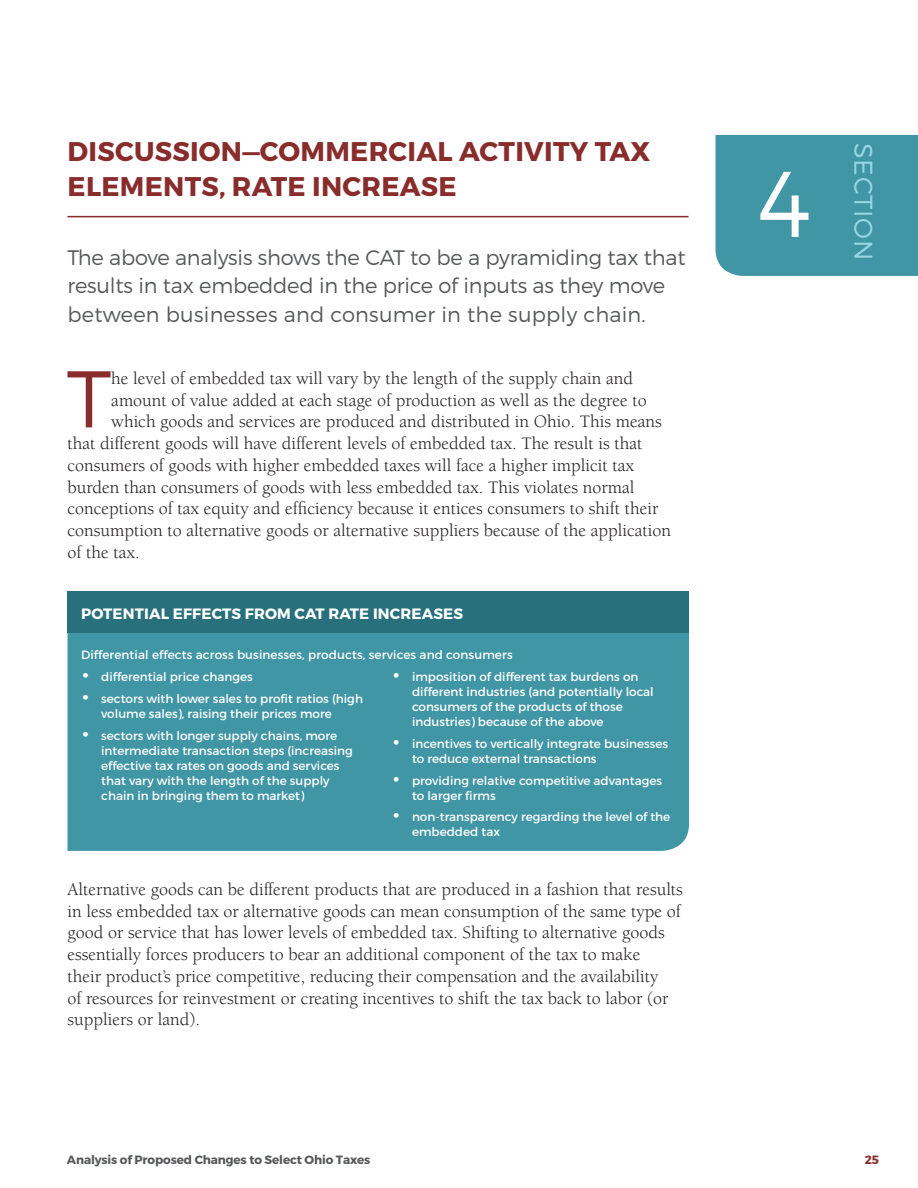
<style>
.page{position:relative;width:918px;height:1188px;background:#fff}
.page>*{position:absolute;margin:0;border:0;box-sizing:border-box;transform-origin:0 0}
.t1{font:300 93px "Montserrat";color:#fff}
.Drop_Cap{font:300 80.1px "Montserrat";color:#882d2b}
.Section_Title{font:700 27px/34.5px "Montserrat";letter-spacing:.01em;color:#882d2b}
.t2{font:300 25.5px "Montserrat";letter-spacing:.03em;color:#97d8e3}
.Intro_P{font:300 21px/28.5px "Montserrat";letter-spacing:-.01em;color:#57585a}
.Drop_Cap-2{font:18px "Berkeley";color:#231f20}
.T{font:18px/21.8px "Berkeley";color:#231f20}
._1{font:700 15px "Montserrat";letter-spacing:.01em;color:#fff}
.Chart_T_2{font:12px/15px "Montserrat";color:#fff}
.t3{font:700 12px "Montserrat";letter-spacing:-.01em;color:#57585a}
.t4{font:700 12px "Montserrat";color:#882d2b}
.s1{font-family:"Berkeley";font-size:18px}
</style>
<div class="page">
<div style="left:716px;top:135px;width:202px;height:141px;background:#4196a5"></div>
<hr style="left:68px;top:216px;width:620px;height:1px;background:#882d2b">
<div style="left:68px;top:633px;width:621px;height:218px;background:#4196a5"></div>
<div style="left:68px;top:591px;width:621px;height:42px;background:#28707c"></div>
<p class="Section_Title" style="left:68px;top:135px;width:584px">DISCUSSION—COMMERCIAL ACTIVITY TAX<br>ELEMENTS, RATE INCREASE</p>
<p class="Intro_P" style="left:68px;top:243px;width:620px">The above analysis shows the CAT to be a pyramiding tax that results in tax embedded in the price of inputs as they move between businesses and consumer in the supply chain.</p>
<p class="Drop_Cap" style="left:67px;top:350px;width:46px">T</p>
<p class="Drop_Cap-2" style="left:111px;top:369px;width:523px">he level of embedded tax will vary by the length of the supply chain and</p>
<p class="Drop_Cap-2" style="left:111px;top:390px;width:537px">amount of value added at each stage of production as well as the degree to</p>
<p class="Drop_Cap-2" style="left:111px;top:412px;width:552px">which goods and services are produced and distributed in Ohio. This means</p>
<p class="Drop_Cap-2" style="left:68px;top:434px;width:576px">that different goods will have different levels of embedded tax. The result is that</p>
<p class="Drop_Cap-2" style="left:68px;top:456px;width:568px">consumers of goods with higher embedded taxes will face a higher implicit tax</p>
<p class="Drop_Cap-2" style="left:68px;top:477px;width:568px">burden than consumers of goods with less embedded tax. This violates normal</p>
<p class="Drop_Cap-2" style="left:68px;top:499px;width:592px">conceptions of tax equity and efficiency because it entices consumers to shift their</p>
<p class="Drop_Cap-2" style="left:68px;top:521px;width:605px">consumption to alternative goods or alternative suppliers because of the application</p>
<p class="Drop_Cap-2" style="left:68px;top:543px;width:74px">of the tax.</p>
<p class="_1" style="left:81px;top:605px;width:383px">POTENTIAL EFFECTS FROM CAT RATE INCREASES</p>
<p class="Chart_T_2" style="left:81px;top:648px;width:433px">Differential effects across businesses, products, services and consumers</p>
<p class="Chart_T_2" style="left:81px;top:669px;width:173px"><span class="s1">•</span> differential price changes</p>
<p class="Chart_T_2" style="left:101px;top:691px;width:263px;text-indent:-20px"><span class="s1">•</span> sectors with lower sales to profit ratios (high volume sales), raising their prices more</p>
<p class="Chart_T_2" style="left:101px;top:728px;width:253px;text-indent:-20px"><span class="s1">•</span> sectors with longer supply chains, more intermediate transaction steps (increasing effective tax rates on goods and services that vary with the length of the supply chain in bringing them to market)</p>
<p class="Chart_T_2" style="left:412px;top:669px;width:243px;text-indent:-20px"><span class="s1">•</span> imposition of different tax burdens on different industries (and potentially local consumers of the products of those industries) because of the above</p>
<p class="Chart_T_2" style="left:412px;top:736px;width:258px;text-indent:-20px"><span class="s1">•</span> incentives to vertically integrate businesses to reduce external transactions</p>
<p class="Chart_T_2" style="left:412px;top:773px;width:252px;text-indent:-20px"><span class="s1">•</span> providing relative competitive advantages to larger firms</p>
<p class="Chart_T_2" style="left:412px;top:810px;width:260px;text-indent:-20px"><span class="s1">•</span> non-transparency regarding the level of the embedded tax</p>
<p class="T" style="left:68px;top:879px;width:617px">Alternative goods can be different products that are produced in a fashion that results in less embedded tax or alternative goods can mean consumption of the same type of good or service that has lower levels of embedded tax. Shifting to alternative goods essentially forces producers to bear an additional component of the tax to make<br>their product’s price competitive, reducing their compensation and the availability<br>of resources for reinvestment or creating incentives to shift the tax back to labor (or suppliers or land).</p>
<p class="t1" style="left:758px;top:147px;width:55px">4</p>
<h3 class="t2" style="left:879px;top:143px;width:119px;rotate:90deg">SECTION</h3>
<p class="t3" style="left:67px;top:1153px;width:305px">Analysis of Proposed Changes to Select Ohio Taxes</p>
<p class="t4" style="left:865px;top:1153px;width:16px">25</p>
</div>
